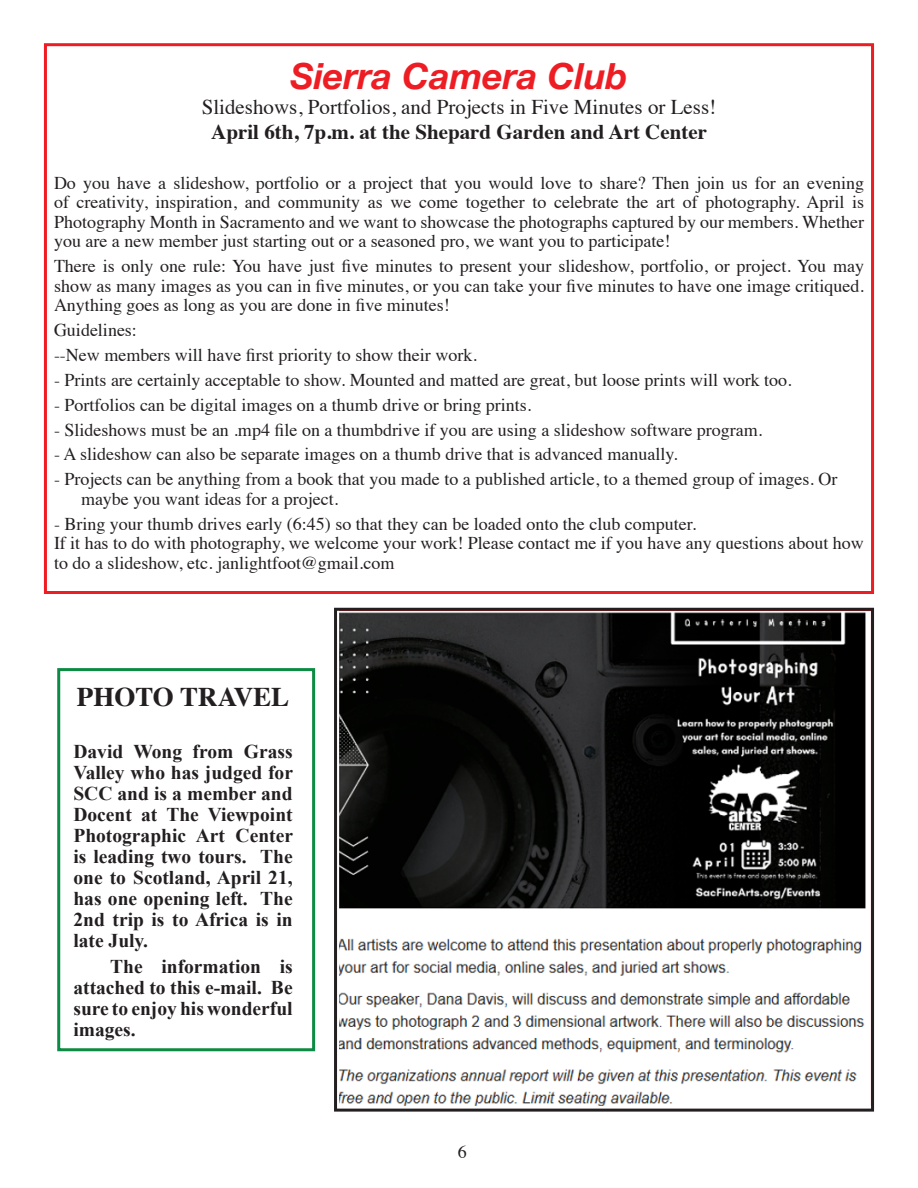
<style>
.page{position:relative;width:918px;height:1188px;background:#fff}
.page>*{position:absolute;margin:0;border:0;box-sizing:border-box;transform-origin:0 0}
.Text_no_indent{font:italic 700 36px "Helvetica Neue";color:#ee1d23}
.Text_no_indent-2{font:700 27px "Times";color:#231f20}
.Text_no_indent-3{font:21px "Times";color:#231f20}
.Text_no_indent-4{font:700 21px "Times";color:#231f20}
.Text_no_indent-5{font:700 19.5px/21px "Times New Roman";color:#231f20;text-align:justify}
.Text_no_indent-6{font:18px/19.5px "Times";color:#231f20;text-align:justify}
</style>
<div class="page">
<div style="left:44px;top:43px;width:830px;height:551px;border:3px solid #ee1d23"></div>
<img style="left:339px;top:612px;width:527px;height:494px">
<div style="left:334px;top:608px;width:540px;height:504px;border:3px solid #231f20"></div>
<div style="left:57px;top:668px;width:258px;height:383px;border:3px solid #0d8a43"></div>
<p class="Text_no_indent" style="left:290px;top:48px;width:339px">Sierra Camera Club</p>
<p class="Text_no_indent-3" style="left:202px;top:87px;width:516px">Slideshows, Portfolios, and Projects in Five Minutes or Less!</p>
<p class="Text_no_indent-4" style="left:211px;top:112px;width:497px">April 6th, 7p.m. at the Shepard Garden and Art Center</p>
<p class="Text_no_indent-6" style="left:54px;top:171px;width:812px">Do you have a slideshow, portfolio or a project that you would love to share? Then join us for an evening of creativity, inspiration, and community as we come together to celebrate the art of photography. April is Photography Month in Sacramento and we want to showcase the photographs captured by our members. Whether you are a new member just starting out or a seasoned pro, we want you to participate!</p>
<p class="Text_no_indent-6" style="left:54px;top:255px;width:812px">There is only one rule: You have just five minutes to present your slideshow, portfolio, or project. You may show as many images as you can in five minutes, or you can take your five minutes to have one image critiqued.<br>Anything goes as long as you are done in five minutes!</p>
<p class="Text_no_indent-6" style="left:54px;top:319px;width:84px">Guidelines:</p>
<p class="Text_no_indent-6" style="left:54px;top:344px;width:424px">--New members will have first priority to show their work.</p>
<p class="Text_no_indent-6" style="left:54px;top:368px;width:739px">- Prints are certainly acceptable to show. Mounted and matted are great, but loose prints will work too.</p>
<p class="Text_no_indent-6" style="left:54px;top:393px;width:479px">- Portfolios can be digital images on a thumb drive or bring prints.</p>
<p class="Text_no_indent-6" style="left:54px;top:418px;width:710px">- Slideshows must be an .mp4 file on a thumbdrive if you are using a slideshow software program.</p>
<p class="Text_no_indent-6" style="left:54px;top:443px;width:625px">- A slideshow can also be separate images on a thumb drive that is advanced manually.</p>
<p class="Text_no_indent-6" style="left:81px;top:468px;width:758px;text-indent:-27px">- Projects can be anything from a book that you made to a published article, to a themed group of images. Or maybe you want ideas for a project.</p>
<p class="Text_no_indent-6" style="left:54px;top:512px;width:644px">- Bring your thumb drives early (6:45) so that they can be loaded onto the club computer.</p>
<p class="Text_no_indent-6" style="left:54px;top:532px;width:811px">If it has to do with photography, we welcome your work! Please contact me if you have any questions about how to do a slideshow, etc. janlightfoot@gmail.com</p>
<p class="Text_no_indent-2" style="left:77px;top:671px;width:214px">PHOTO TRAVEL</p>
<p class="Text_no_indent-5" style="left:73px;top:740px;width:221px">David Wong from Grass Valley who has judged for SCC and is a member and Docent at The Viewpoint Photographic Art Center is leading two tours. The one to Scotland, April 21, has one opening left. The 2nd trip is to Africa is in late July.</p>
<p class="Text_no_indent-5" style="left:73px;top:956px;width:221px;text-indent:37px">The information is attached to this e-mail. Be sure to enjoy his wonderful images.</p>
<p class="Text_no_indent-6" style="left:458px;top:1141px;width:10px">6</p>
</div>
